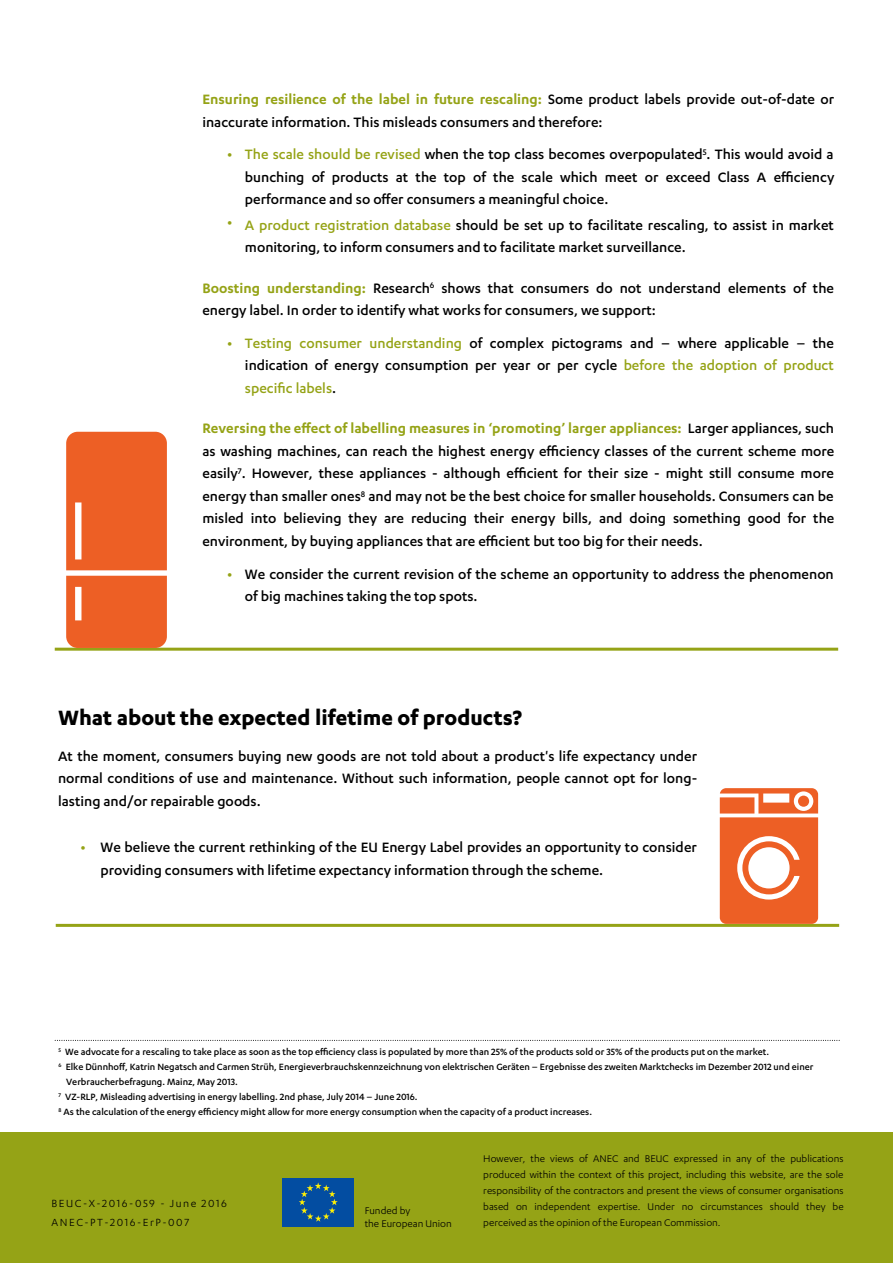
<style>
.page{position:relative;width:893px;height:1263px;background:#fff}
.page>*{position:absolute;margin:0;border:0;box-sizing:border-box;transform-origin:0 0}
.t1{font:700 24px "Karbon";color:#000}
.t2{font:500 15.75px/22.5px "Karbon";color:#000}
.t3{font:600 15.75px "Karbon";color:#95a316}
.t4{font:12px/19.6px "Karbon";letter-spacing:.125em;color:#000}
.t5{font:11.25px/16px "Karbon";color:#000;text-align:justify}
.t6{font:500 10.5px "Karbon";color:#000}
.s1{font-weight:600;color:#95a316}
.s2{color:#95a316}
</style>
<div class="page">
<hr style="left:56px;top:924px;width:783px;height:3px;background:#95a316">
<hr style="left:55px;top:648px;width:783px;height:3px;background:#95a316">
<div style="left:0;top:1132px;width:892px;height:131px;background:#95a316"></div>
<svg style="left:54px;top:1040px;width:785px;height:1px"></svg>
<svg style="left:719px;top:788px;width:99px;height:136px"></svg>
<svg style="left:66px;top:432px;width:101px;height:216px;background:#ee6831"></svg>
<img style="left:283px;top:1179px;width:71px;height:48px">
<p class="t2" style="left:202px;top:88px;width:633px"><span class="s1">Ensuring resilience of the label in future rescaling:</span> Some product labels provide out-of-date or inaccurate information. This misleads consumers and therefore:</p>
<p class="t2" style="left:245px;top:143px;width:591px;text-align:justify"><span class="s2">The scale should be revised</span> when the top class becomes overpopulated<sup>5</sup>. This would avoid a bunching of products at the top of the scale which meet or exceed Class A efficiency performance and so offer consumers a meaningful choice.</p>
<p class="t2" style="left:245px;top:213px;width:590px"><span class="s2">A product registration database</span> should be set up to facilitate rescaling, to assist in market monitoring, to inform consumers and to facilitate market surveillance.</p>
<p class="t2" style="left:202px;top:276px;width:633px"><span class="s1">Boosting understanding:</span> Research<sup>6</sup> shows that consumers do not understand elements of the energy label. In order to identify what works for consumers, we support:</p>
<p class="t2" style="left:245px;top:331px;width:590px;text-align:justify"><span class="s2">Testing consumer understanding</span> of complex pictograms and – where applicable – the indication of energy consumption per year or per cycle <span class="s2">before the adoption of product specific labels</span>.</p>
<p class="t2" style="left:202px;top:417px;width:633px;text-align:justify"><span class="s1">Reversing the effect of labelling measures in ‘promoting’ larger appliances:</span> Larger appliances, such as washing machines, can reach the highest energy efficiency classes of the current scheme more easily<sup>7</sup>. However, these appliances - although efficient for their size - might still consume more energy than smaller ones<sup>8</sup> and may not be the best choice for smaller households. Consumers can be misled into believing they are reducing their energy bills, and doing something good for the environment, by buying appliances that are efficient but too big for their needs.</p>
<p class="t2" style="left:245px;top:562px;width:590px">We consider the current revision of the scheme an opportunity to address the phenomenon of big machines taking the top spots.</p>
<p class="t3" style="left:227px;top:146px;width:7px">•</p>
<p class="t3" style="left:227px;top:213px;width:7px">•</p>
<p class="t3" style="left:227px;top:334px;width:7px">•</p>
<p class="t3" style="left:227px;top:565px;width:7px">•</p>
<p class="t1" style="left:58px;top:704px;width:465px">What about the expected lifetime of products?</p>
<p class="t2" style="left:58px;top:744px;width:640px;text-align:justify">At the moment, consumers buying new goods are not told about a product's life expectancy under normal conditions of use and maintenance. Without such information, people cannot opt for long&shy;lasting and/or repairable goods.</p>
<p class="t2" style="left:101px;top:836px;width:597px">We believe the current rethinking of the EU Energy Label provides an opportunity to consider providing consumers with lifetime expectancy information through the scheme.</p>
<p class="t3" style="left:80px;top:839px;width:7px">•</p>
<p class="t6" style="left:59px;top:1045px;width:712px"><sup>5</sup> We advocate for a rescaling to take place as soon as the top efficiency class is populated by more than 25% of the products sold or 35% of the products put on the market.</p>
<p class="t6" style="left:59px;top:1060px;width:756px"><sup>6</sup> Elke Dünnhoff, Katrin Negatsch and Carmen Strüh, Energieverbrauchskennzeichnung von elektrischen Geräten – Ergebnisse des zweiten Marktchecks im Dezember 2012 und einer</p>
<p class="t6" style="left:66px;top:1075px;width:173px">Verbraucherbefragung. Mainz, May 2013.</p>
<p class="t6" style="left:59px;top:1090px;width:360px"><sup>7</sup> VZ-RLP, Misleading advertising in energy labelling. 2nd phase, July 2014 – June 2016.</p>
<p class="t6" style="left:59px;top:1105px;width:535px"><sup>8</sup> As the calculation of the energy efficiency might allow for more energy consumption when the capacity of a product increases.</p>
<p class="t4" style="left:52px;top:1193px;width:177px">BEUC-X-2016-059 - June 2016<br>ANEC-PT-2016-ErP-007</p>
<p class="t5" style="left:364px;top:1203px;width:89px;line-height:13.5px">Funded by<br>the European Union</p>
<p class="t5" style="left:483px;top:1150px;width:362px">However, the views of ANEC and BEUC expressed in any of the publications produced within the context of this project, including this website, are the sole responsibility of the contractors and present the views of consumer organisations based on independent expertise. Under no circumstances should they be perceived as the opinion of the European Commission.</p>
</div>
